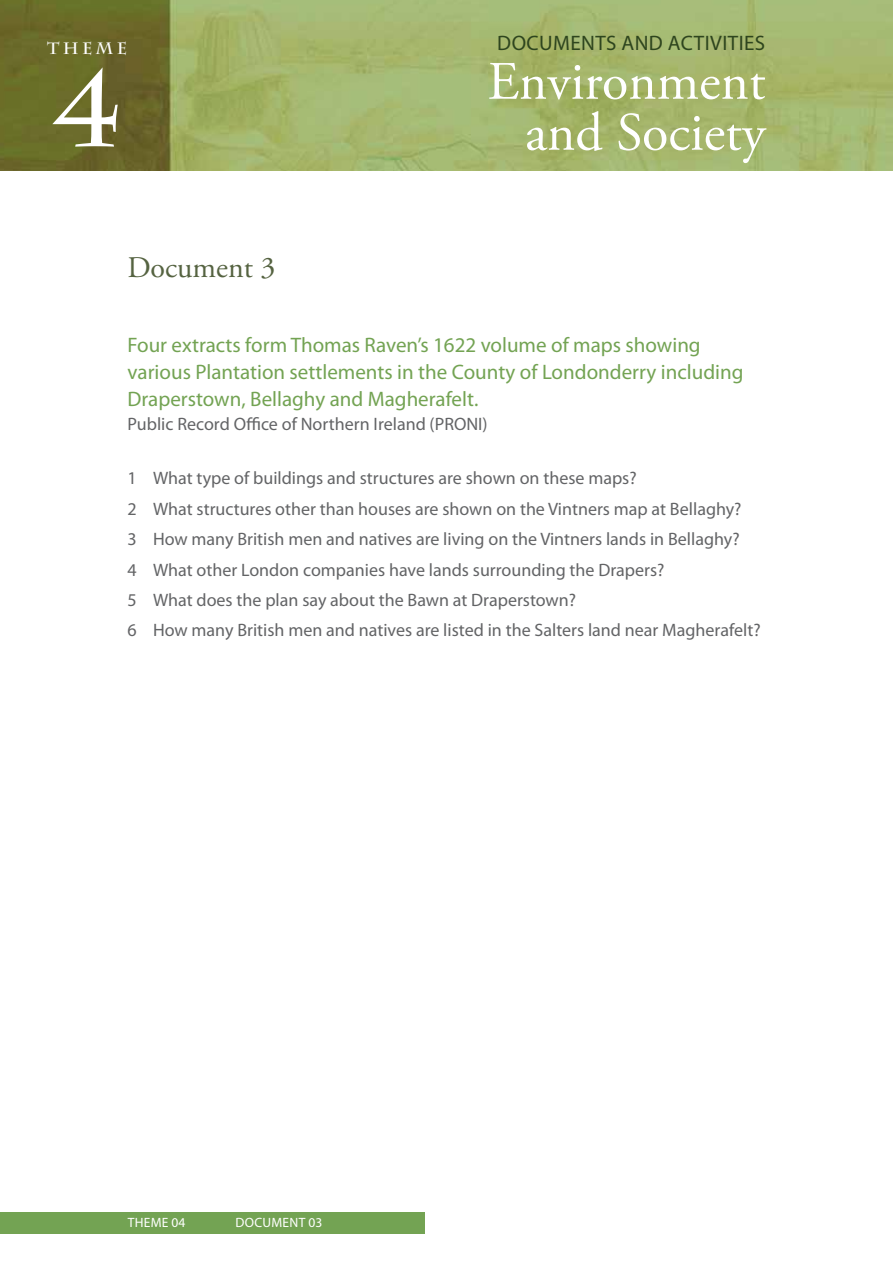
<style>
.page{position:relative;width:893px;height:1263px;background:#fff}
.page>*{position:absolute;margin:0;border:0;box-sizing:border-box;transform-origin:0 0}
.t1{font:700 105px "Charlemagne Std";color:#fff}
.t2{font:54px "Adobe Garamond Pro";color:#fff}
.t3{font:30px "Adobe Garamond";color:#556341}
.t4{font:21px/27px "Myriad Pro";color:#73a353}
.t5{font:21px "Myriad Pro";color:#2e451e}
.t6{font:18px/30.5px "Myriad Pro";color:#636466}
.t7{font:700 16.5px "Charlemagne Std";letter-spacing:.2em;color:#fff}
.t8{font:13.5px "Myriad Pro";letter-spacing:.02em;color:#fff}
</style>
<div class="page">
<img style="left:0;top:0;width:893px;height:170px">
<div style="left:0;top:1212px;width:425px;height:21px;background:#73a353"></div>
<p class="t7" style="left:47px;top:39px;width:82px">THEME</p>
<h1 class="t1" style="left:54px;top:49px;width:68px">4</h1>
<h3 class="t3" style="left:128px;top:252px;width:149px">Document 3</h3>
<p class="t5" style="left:497px;top:31px;width:43px">Documents</p>
<p class="t5" style="left:621px;top:31px;width:15px">and</p>
<p class="t5" style="left:668px;top:31px;width:24px">Activities</p>
<h2 class="t2" style="left:488px;top:49px;width:279px">Environment</h2>
<h2 class="t2" style="left:525px;top:100px;width:242px">and Society</h2>
<p class="t4" style="left:128px;top:332px;width:617px">Four extracts form Thomas Raven’s 1622 volume of maps showing various Plantation settlements in the County of Londonderry including<br>Draperstown, Bellaghy and Magherafelt.</p>
<p class="t6" style="left:128px;top:409px;width:362px">Public Record Office of Northern Ireland (PRONI)</p>
<p class="t6" style="left:128px;top:464px;width:635px">1 What type of buildings and structures are shown on these maps?<br>2 What structures other than houses are shown on the Vintners map at Bellaghy?<br>3 How many British men and natives are living on the Vintners lands in Bellaghy?<br>4 What other London companies have lands surrounding the Drapers?<br>5 What does the plan say about the Bawn at Draperstown?<br>6 How many British men and natives are listed in the Salters land near Magherafelt?</p>
<p class="t8" style="left:128px;top:1215px;width:17px">Theme</p>
<p class="t8" style="left:171px;top:1215px;width:15px">04</p>
<p class="t8" style="left:236px;top:1215px;width:29px">Document</p>
<p class="t8" style="left:308px;top:1215px;width:15px">03</p>
</div>
